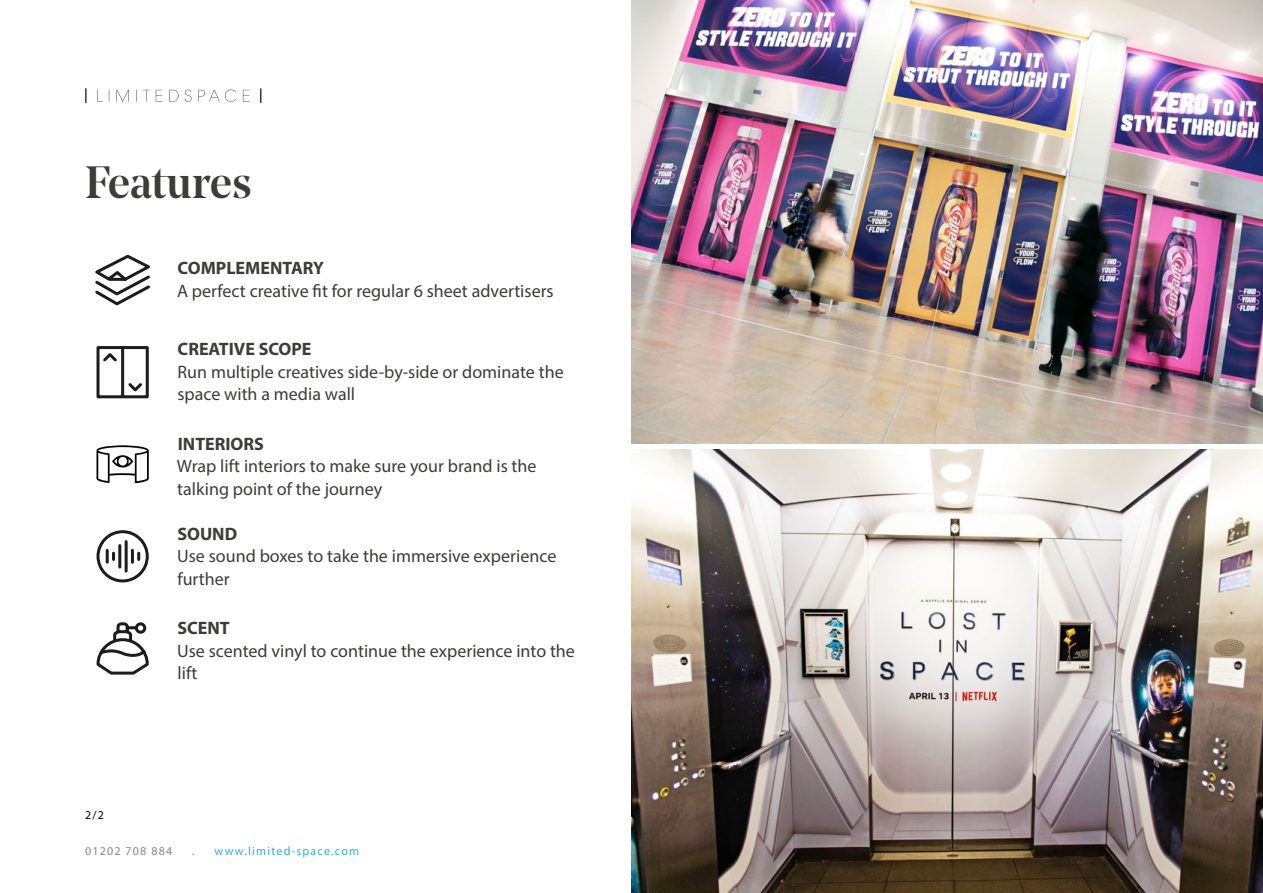
<style>
.page{position:relative;width:1263px;height:893px;background:#fff}
.page>*{position:absolute;margin:0;border:0;box-sizing:border-box;transform-origin:0 0}
.t1{font:500 45px "Noe Display";color:#3c3c3b}
.t2{font:18px/22.5px "Myriad Pro";color:#3c3c3b}
.t3{font:700 18px "Myriad Pro";color:#3c3c3b}
.t4{font:12px "Myriad Pro";letter-spacing:.1em;color:#38a8e0}
.t5{font:12px "Myriad Pro";letter-spacing:.1em;color:#878787}
.t6{font:12px "Myriad Pro";color:#000}
</style>
<div class="page">
<img style="left:631px;top:450px;width:632px;height:443px">
<img style="left:631px;top:0;width:632px;height:443px">
<svg style="left:97px;top:90px;width:152px;height:12px"></svg>
<svg style="left:85px;top:88px;width:2px;height:15px"></svg>
<svg style="left:260px;top:88px;width:1px;height:15px"></svg>
<svg style="left:95px;top:254px;width:55px;height:52px"></svg>
<svg style="left:96px;top:346px;width:53px;height:53px"></svg>
<svg style="left:97px;top:445px;width:52px;height:38px"></svg>
<svg style="left:96px;top:530px;width:53px;height:53px"></svg>
<svg style="left:96px;top:622px;width:53px;height:53px"></svg>
<h1 class="t1" style="left:85px;top:153px;width:168px">Features</h1>
<p class="t3" style="left:178px;top:256px;width:148px">COMPLEMENTARY</p>
<p class="t2" style="left:177px;top:279px;width:378px">A perfect creative fit for regular 6 sheet advertisers</p>
<p class="t3" style="left:178px;top:337px;width:135px">CREATIVE SCOPE</p>
<p class="t2" style="left:177px;top:360px;width:388px">Run multiple creatives side-by-side or dominate the space with a media wall</p>
<p class="t3" style="left:178px;top:432px;width:88px">INTERIORS</p>
<p class="t2" style="left:177px;top:454px;width:361px">Wrap lift interiors to make sure your brand is the talking point of the journey</p>
<p class="t3" style="left:177px;top:522px;width:61px">SOUND</p>
<p class="t2" style="left:177px;top:544px;width:381px">Use sound boxes to take the immersive experience further</p>
<p class="t3" style="left:177px;top:616px;width:54px">SCENT</p>
<p class="t2" style="left:177px;top:639px;width:399px">Use scented vinyl to continue the experience into the lift</p>
<p class="t6" style="left:85px;top:807px;width:20px">2/2</p>
<p class="t5" style="left:85px;top:843px;width:89px">01202 708 884</p>
<p class="t5" style="left:192px;top:843px;width:4px">.</p>
<p class="t4" style="left:215px;top:843px;width:146px">www.limited-space.com</p>
</div>
